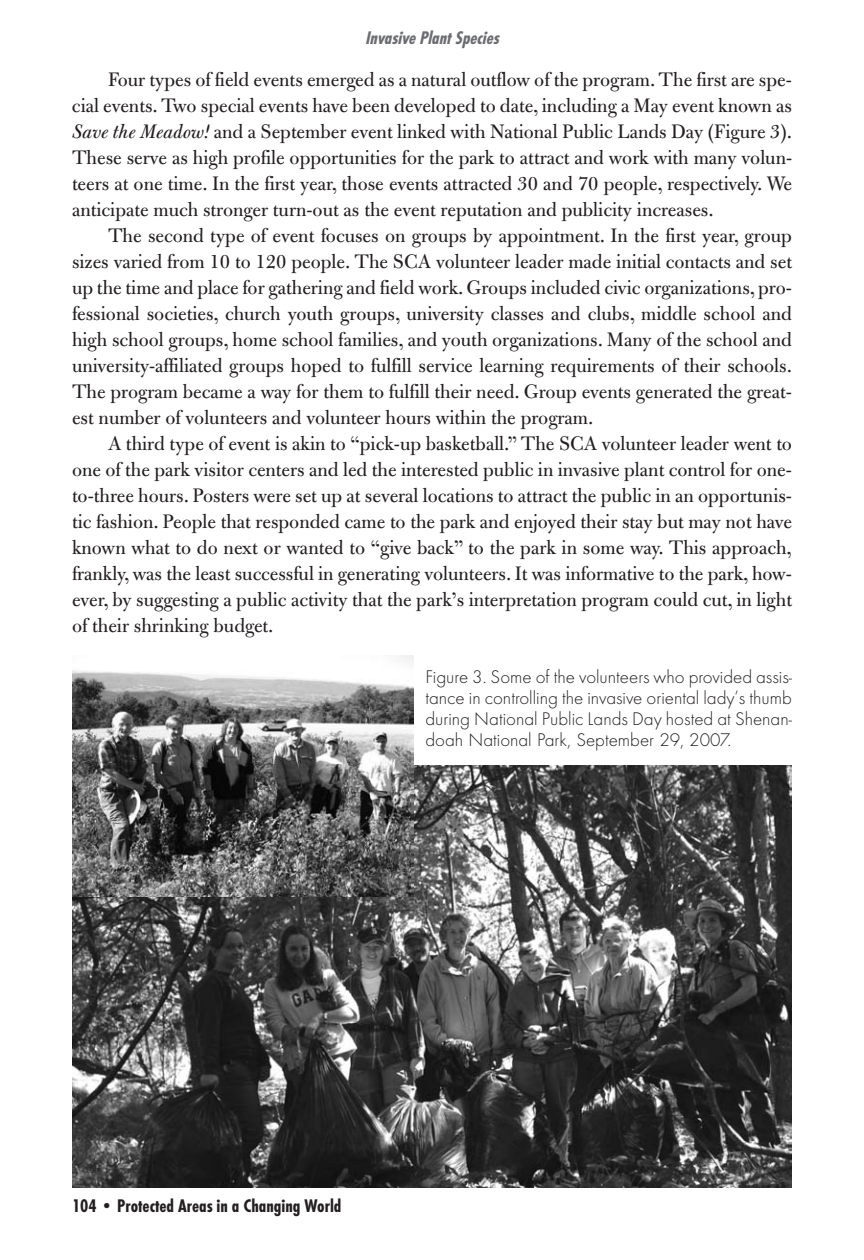
<style>
.page{position:relative;width:864px;height:1260px;background:#fff}
.page>*{position:absolute;margin:0;border:0;box-sizing:border-box;transform-origin:0 0}
.t1{font:21px/26px "Bulmer";color:#231f20;text-align:justify}
.t2{font:300 19px/21px "Function LH";color:#231f20;text-align:justify}
.t3{font:700 19px "Function Cond";color:#231f20}
.t4{font:italic 700 19px "Function Cond";color:#6c6d70}
.s1{font-style:italic}
</style>
<div class="page">
<img style="left:72px;top:765px;width:720px;height:423px">
<img style="left:72px;top:656px;width:342px;height:240px">
<p class="t4" style="left:365px;top:26px;width:135px">Invasive Plant Species</p>
<p class="t1" style="left:72px;top:69px;width:722px;text-indent:36px">Four types of field events emerged as a natural outflow of the program. The first are spe&shy;cial events. Two special events have been developed to date, including a May event known as <span class="s1">Save the Meadow!</span> and a September event linked with National Public Lands Day (Figure 3).<br>These serve as high profile opportunities for the park to attract and work with many volun&shy;teers at one time. In the first year, those events attracted 30 and 70 people, respectively. We anticipate much stronger turn-out as the event reputation and publicity increases.</p>
<p class="t1" style="left:72px;top:225px;width:722px;text-indent:36px">The second type of event focuses on groups by appointment. In the first year, group sizes varied from 10 to 120 people. The SCA volunteer leader made initial contacts and set up the time and place for gathering and field work. Groups included civic organizations, pro&shy;fessional societies, church youth groups, university classes and clubs, middle school and high school groups, home school families, and youth organizations. Many of the school and university-affiliated groups hoped to fulfill service learning requirements of their schools.<br>The program became a way for them to fulfill their need. Group events generated the great&shy;est number of volunteers and volunteer hours within the program.</p>
<p class="t1" style="left:72px;top:433px;width:722px;text-indent:36px">A third type of event is akin to “pick-up basketball.” The SCA volunteer leader went to one of the park visitor centers and led the interested public in invasive plant control for one&shy;to-three hours. Posters were set up at several locations to attract the public in an opportunis&shy;tic fashion. People that responded came to the park and enjoyed their stay but may not have known what to do next or wanted to “give back” to the park in some way. This approach, frankly, was the least successful in generating volunteers. It was informative to the park, how&shy;ever, by suggesting a public activity that the park’s interpretation program could cut, in light of their shrinking budget.</p>
<p class="t2" style="left:425px;top:666px;width:368px">Figure 3. Some of the volunteers who provided assis&shy;tance in controlling the invasive oriental lady’s thumb during National Public Lands Day hosted at Shenan&shy;doah National Park, September 29, 2007.</p>
<p class="t3" style="left:72px;top:1194px;width:271px">104 • Protected Areas in a Changing World</p>
</div>
